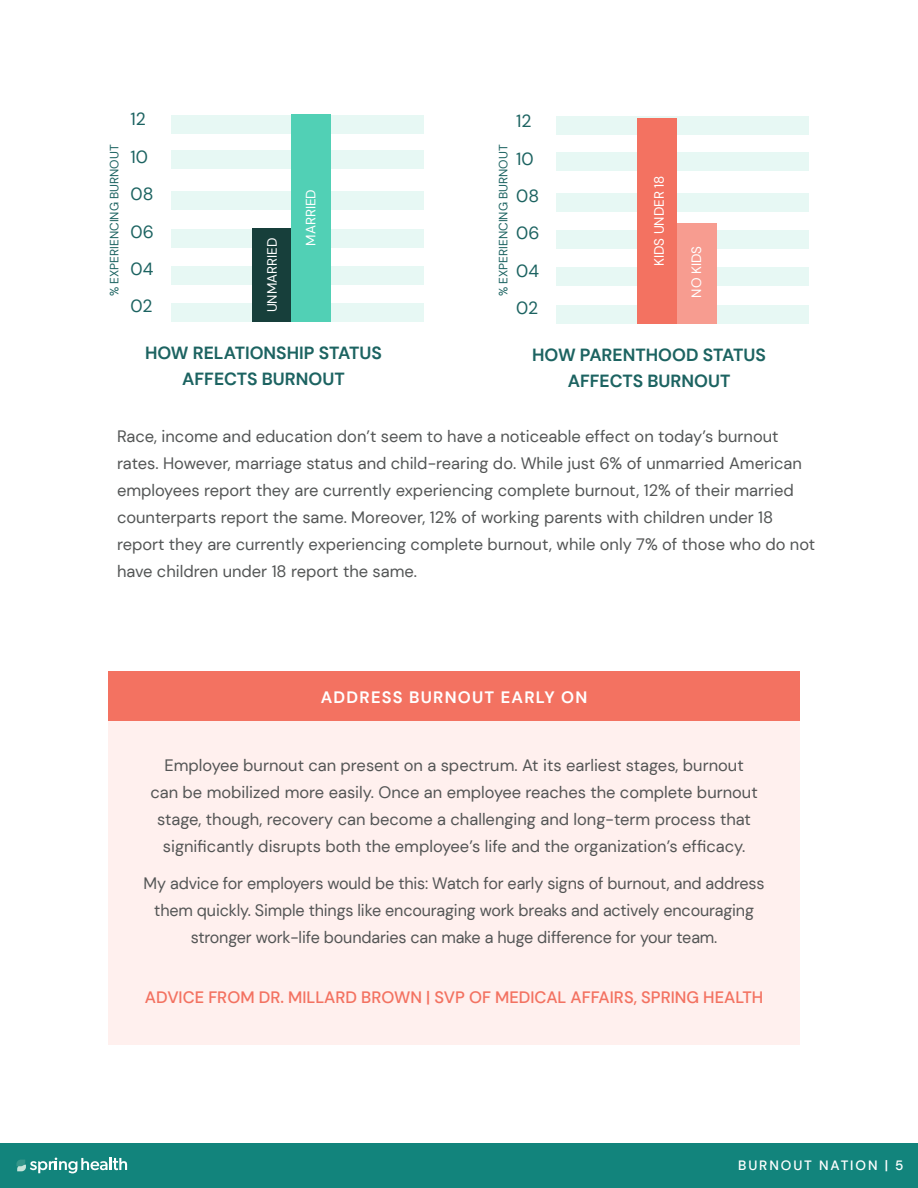
<style>
.page{position:relative;width:918px;height:1188px;background:#fff}
.page>*{position:absolute;margin:0;border:0;box-sizing:border-box;transform-origin:0 0}
.t1{font:700 17.55px "DM Sans";color:#1c6361}
.t2{font:17.55px "DM Sans";color:#1c6361}
.Tip_Body{font:16.5px/27px "DM Sans";letter-spacing:-.01em;color:#535555;text-align:center}
.Paragraph_Style_1{font:16.5px/27px "DM Sans";color:#535555}
.Tip_Body-2{font:500 16.5px "DM Sans";color:#f37261}
.Tip_Header{font:700 16.5px "DM Sans";letter-spacing:.075em;color:#fff}
.t3{font:13.5px "DM Sans";color:#fff}
.t4{font:500 13.5px "DM Sans";letter-spacing:.14em;color:#fff}
.t5{font:12px "DM Sans";color:#1c6361}
</style>
<div class="page">
<div style="left:0;top:1143px;width:918px;height:45px;background:#12847c"></div>
<svg style="left:16px;top:1158px;width:111px;height:15px"></svg>
<div style="left:171px;top:303px;width:253px;height:19px;background:#e7f8f4"></div>
<div style="left:171px;top:229px;width:253px;height:19px;background:#e7f8f4"></div>
<div style="left:171px;top:266px;width:253px;height:19px;background:#e7f8f4"></div>
<div style="left:171px;top:191px;width:253px;height:19px;background:#e7f8f4"></div>
<div style="left:171px;top:150px;width:253px;height:19px;background:#e7f8f4"></div>
<div style="left:171px;top:115px;width:253px;height:18px;background:#e7f8f4"></div>
<div style="left:252px;top:229px;width:39px;height:93px;background:#173f3b"></div>
<div style="left:291px;top:115px;width:40px;height:207px;background:#51d0b5"></div>
<div style="left:108px;top:671px;width:692px;height:374px;background:#fff0ee"></div>
<div style="left:108px;top:671px;width:692px;height:50px;background:#f37261"></div>
<div style="left:557px;top:305px;width:252px;height:19px;background:#e7f8f4"></div>
<div style="left:557px;top:230px;width:252px;height:19px;background:#e7f8f4"></div>
<div style="left:557px;top:267px;width:252px;height:19px;background:#e7f8f4"></div>
<div style="left:557px;top:193px;width:252px;height:19px;background:#e7f8f4"></div>
<div style="left:557px;top:152px;width:252px;height:19px;background:#e7f8f4"></div>
<div style="left:557px;top:116px;width:252px;height:19px;background:#e7f8f4"></div>
<div style="left:637px;top:118px;width:40px;height:206px;background:#f37261"></div>
<div style="left:677px;top:223px;width:39px;height:101px;background:#f79c90"></div>
<p class="t5" style="left:107px;top:296px;width:153px;rotate:-90deg">% EXPERIENCING BURNOUT</p>
<p class="t2" style="left:131px;top:108px;width:17px">12</p>
<p class="t2" style="left:131px;top:146px;width:19px">10</p>
<p class="t2" style="left:131px;top:183px;width:24px">08</p>
<p class="t2" style="left:131px;top:221px;width:25px">06</p>
<p class="t2" style="left:131px;top:258px;width:24px">04</p>
<p class="t2" style="left:131px;top:295px;width:24px">02</p>
<p class="t1" style="left:145px;top:342px;width:238px">HOW RELATIONSHIP STATUS</p>
<p class="t1" style="left:182px;top:368px;width:164px">AFFECTS BURNOUT</p>
<p class="t3" style="left:302px;top:246px;width:58px;rotate:-90deg">MARRIED</p>
<p class="t3" style="left:264px;top:312px;width:76px;rotate:-90deg">UNMARRIED</p>
<p class="t5" style="left:496px;top:296px;width:153px;rotate:-90deg">% EXPERIENCING BURNOUT</p>
<p class="t2" style="left:516px;top:110px;width:17px">12</p>
<p class="t2" style="left:516px;top:148px;width:19px">10</p>
<p class="t2" style="left:516px;top:185px;width:24px">08</p>
<p class="t2" style="left:516px;top:222px;width:25px">06</p>
<p class="t2" style="left:516px;top:260px;width:24px">04</p>
<p class="t2" style="left:516px;top:297px;width:24px">02</p>
<p class="t1" style="left:532px;top:344px;width:235px">HOW PARENTHOOD STATUS</p>
<p class="t1" style="left:568px;top:370px;width:164px">AFFECTS BURNOUT</p>
<p class="t3" style="left:651px;top:266px;width:92px;rotate:-90deg">KIDS UNDER 18</p>
<p class="t3" style="left:688px;top:298px;width:53px;rotate:-90deg">NO KIDS</p>
<p class="Paragraph_Style_1" style="left:117px;top:422px;width:700px">Race, income and education don’t seem to have a noticeable effect on today’s burnout rates. However, marriage status and child-rearing do. While just 6% of unmarried American employees report they are currently experiencing complete burnout, 12% of their married counterparts report the same. Moreover, 12% of working parents with children under 18 report they are currently experiencing complete burnout, while only 7% of those who do not have children under 18 report the same.</p>
<p class="Tip_Header" style="left:321px;top:687px;width:268px">ADDRESS BURNOUT EARLY ON</p>
<p class="Tip_Body" style="left:150px;top:752px;width:609px">Employee burnout can present on a spectrum. At its earliest stages, burnout can be mobilized more easily. Once an employee reaches the complete burnout stage, though, recovery can become a challenging and long-term process that significantly disrupts both the employee’s life and the organization’s efficacy.</p>
<p class="Tip_Body" style="left:144px;top:870px;width:622px">My advice for employers would be this: Watch for early signs of burnout, and address them quickly. Simple things like encouraging work breaks and actively encouraging stronger work-life boundaries can make a huge difference for your team.</p>
<p class="Tip_Body-2" style="left:145px;top:987px;width:620px">ADVICE FROM DR. MILLARD BROWN | SVP OF MEDICAL AFFAIRS, SPRING HEALTH</p>
<p class="t4" style="left:738px;top:1157px;width:167px">BURNOUT NATION | 5</p>
</div>
